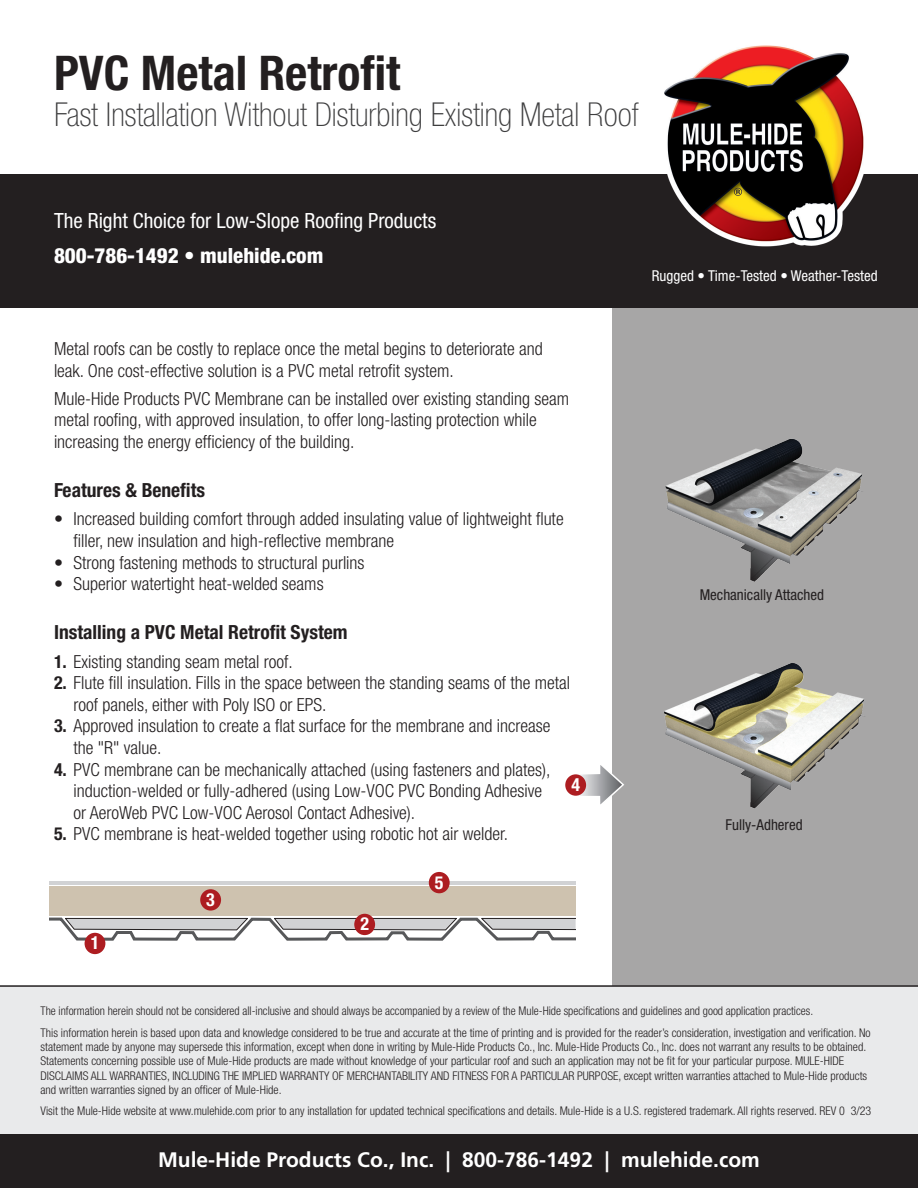
<style>
.page{position:relative;width:918px;height:1188px;background:#fff}
.page>*{position:absolute;margin:0;border:0;box-sizing:border-box;transform-origin:0 0}
.t1{font:700 condensed 47.85px "Helvetica Neue LT Std";color:#231f20}
.t2{font:100 condensed 33px "Helvetica Neue LT Std";color:#3e3e3f}
.t3{font:700 21px "Frutiger LT Std";color:#fff}
.t4{font:condensed 21px "Helvetica Neue LT Std";color:#fff}
.t5{font:800 condensed 21px "Helvetica Neue LT Std";color:#fff}
.t6{font:700 condensed 19.5px "Helvetica Neue LT Std";color:#231f20}
.t7{font:300 condensed 18px/21.6px "Helvetica Neue LT Std";color:#231f20}
.t8{font:700 condensed 18px "Helvetica Neue LT Std";color:#fff}
.t9{font:condensed 15px "Helvetica Neue LT Std";color:#fff}
.t10{font:condensed 15px "Helvetica Neue LT Std";color:#231f20}
.t11{font:300 condensed 12px/14.4px "Helvetica Neue LT Std";color:#231f20}
.s1{font-weight:700}
</style>
<div class="page">
<div style="left:612px;top:307px;width:306px;height:881px;background:#a7a6a6"></div>
<div style="left:0;top:174px;width:918px;height:134px;background:#231f20"></div>
<img style="left:664px;top:45px;width:200px;height:202px">
<div style="left:0;top:986px;width:918px;height:152px;background:#e9eaeb"></div>
<hr style="left:0;top:985px;width:918px;height:2px;background:#231f20">
<div style="left:0;top:1134px;width:918px;height:54px;background:#231f20"></div>
<div style="left:50px;top:886px;width:526px;height:30px;background:#cec2af"></div>
<hr style="left:50px;top:881px;width:526px;height:4px;background:#d1d2d4">
<svg style="left:50px;top:916px;width:526px;height:25px"></svg>
<div style="left:85px;top:933px;width:20px;height:21px;background:#ad1d21;border-radius:50%"></div>
<div style="left:354px;top:914px;width:21px;height:21px;background:#ad1d21;border-radius:50%"></div>
<div style="left:200px;top:889px;width:21px;height:22px;background:#ad1d21;border-radius:50%"></div>
<div style="left:429px;top:872px;width:21px;height:21px;background:#ad1d21;border-radius:50%"></div>
<img style="left:664px;top:663px;width:201px;height:146px">
<img style="left:665px;top:439px;width:198px;height:143px">
<svg style="left:579px;top:765px;width:45px;height:40px"></svg>
<div style="left:565px;top:774px;width:21px;height:22px;background:#ad1d21;border-radius:50%"></div>
<h1 class="t1" style="left:54px;top:44px;width:348px">PVC Metal Retrofit</h1>
<h2 class="t2" style="left:54px;top:96px;width:586px">Fast Installation Without Disturbing Existing Metal Roof</h2>
<h3 class="t4" style="left:54px;top:209px;width:384px">The Right Choice for Low-Slope Roofing Products</h3>
<h3 class="t5" style="left:54px;top:243px;width:271px">800-786-1492 • mulehide.com</h3>
<h3 class="t7" style="left:54px;top:338px;width:490px">Metal roofs can be costly to replace once the metal begins to deteriorate and leak. One cost-effective solution is a PVC metal retrofit system.</h3>
<h3 class="t7" style="left:54px;top:388px;width:517px">Mule-Hide Products PVC Membrane can be installed over existing standing seam metal roofing, with approved insulation, to offer long-lasting protection while increasing the energy efficiency of the building.</h3>
<h3 class="t6" style="left:54px;top:478px;width:153px">Features &amp; Benefits</h3>
<h3 class="t7" style="left:73px;top:508px;width:492px;text-indent:-19px">• Increased building comfort through added insulating value of lightweight flute filler, new insulation and high-reflective membrane</h3>
<h3 class="t7" style="left:54px;top:551px;width:312px">• Strong fastening methods to structural purlins</h3>
<h3 class="t7" style="left:54px;top:573px;width:271px">• Superior watertight heat-welded seams</h3>
<h3 class="t6" style="left:54px;top:621px;width:295px">Installing a PVC Metal Retrofit System</h3>
<h3 class="t7" style="left:54px;top:650px;width:240px"><span class="s1">1.</span> Existing standing seam metal roof.</h3>
<h3 class="t7" style="left:73px;top:672px;width:498px;text-indent:-19px"><span class="s1">2.</span> Flute fill insulation. Fills in the space between the standing seams of the metal roof panels, either with Poly ISO or EPS.</h3>
<h3 class="t7" style="left:73px;top:715px;width:479px;text-indent:-19px"><span class="s1">3.</span> Approved insulation to create a flat surface for the membrane and increase the "R" value.</h3>
<h3 class="t7" style="left:73px;top:758px;width:479px;text-indent:-19px"><span class="s1">4.</span> PVC membrane can be mechanically attached (using fasteners and plates), induction-welded or fully-adhered (using Low-VOC PVC Bonding Adhesive or AeroWeb PVC Low-VOC Aerosol Contact Adhesive).</h3>
<h3 class="t7" style="left:54px;top:823px;width:456px"><span class="s1">5.</span> PVC membrane is heat-welded together using robotic hot air welder.</h3>
<h3 class="t8" style="left:571px;top:774px;width:10px">4</h3>
<h3 class="t8" style="left:91px;top:932px;width:10px">1</h3>
<h3 class="t8" style="left:206px;top:889px;width:10px">3</h3>
<h3 class="t8" style="left:360px;top:913px;width:10px">2</h3>
<h3 class="t8" style="left:435px;top:871px;width:10px">5</h3>
<p class="t9" style="left:652px;top:267px;width:227px">Rugged • Time-Tested • Weather-Tested</p>
<p class="t10" style="left:700px;top:586px;width:126px">Mechanically Attached</p>
<p class="t10" style="left:726px;top:816px;width:79px">Fully-Adhered</p>
<p class="t11" style="left:40px;top:1000px;width:832px;line-height:21.1px">The information herein should not be considered all-inclusive and should always be accompanied by a review of the Mule-Hide specifications and guidelines and good application practices.<br>This information herein is based upon data and knowledge considered to be true and accurate at the time of printing and is provided for the reader’s consideration, investigation and verification. No</p>
<p class="t11" style="left:40px;top:1039px;width:828px">statement made by anyone may supersede this information, except when done in writing by Mule-Hide Products Co., Inc. Mule-Hide Products Co., Inc. does not warrant any results to be obtained.<br>Statements concerning possible use of Mule-Hide products are made without knowledge of your particular roof and such an application may not be fit for your particular purpose. MULE-HIDE DISCLAIMS ALL WARRANTIES, INCLUDING THE IMPLIED WARRANTY OF MERCHANTABILITY AND FITNESS FOR A PARTICULAR PURPOSE, except written warranties attached to Mule-Hide products and written warranties signed by an officer of Mule-Hide.</p>
<p class="t11" style="left:40px;top:1104px;width:832px">Visit the Mule-Hide website at www.mulehide.com prior to any installation for updated technical specifications and details. Mule-Hide is a U.S. registered trademark. All rights reserved. REV 0 3/23</p>
<h3 class="t3" style="left:158px;top:1147px;width:603px">Mule-Hide Products Co., Inc. | 800-786-1492 | mulehide.com</h3>
</div>
